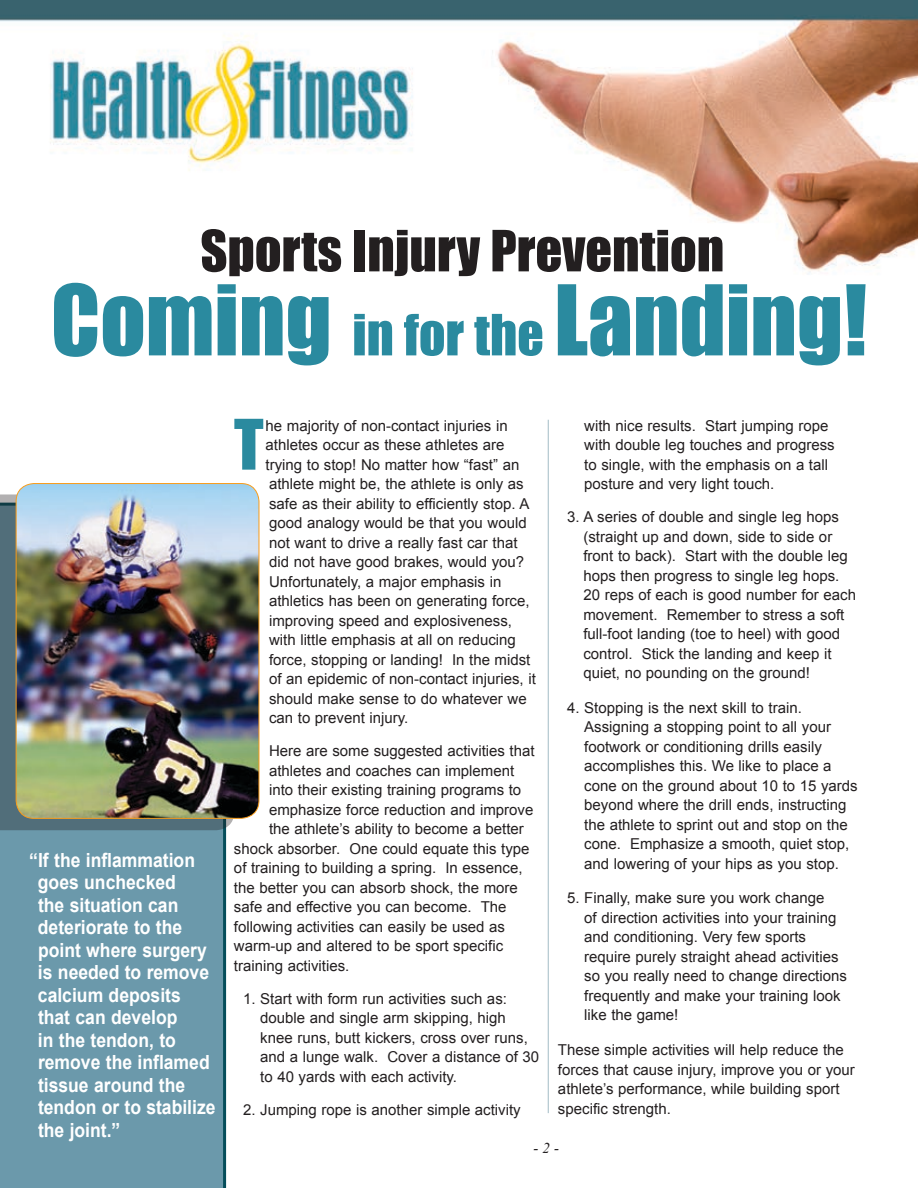
<style>
.page{position:relative;width:918px;height:1188px;background:#fff}
.page>*{position:absolute;margin:0;border:0;box-sizing:border-box;transform-origin:0 0}
.t1{font:90px "Impact";color:#2a8a9f}
.t2{font:64.35px "Impact";color:#2a8a9f}
.t3{font:52.5px "Impact";color:#231f20}
.t4{font:700 19.5px/22.5px "Arial";color:#fff;scale:.9 1}
.t5{font:15px/19.5px "Arial";color:#231f20}
.t6{font:italic 15px "Times New Roman";color:#231f20}
.s1{font-size:52.5px}
</style>
<div class="page">
<img style="left:0;top:0;width:918px;height:1188px">
<div style="left:0;top:830px;width:226px;height:358px;background:#6b99ab"></div>
<div style="left:470px;top:1142px;width:152px;height:36px;background:#fff"></div>
<svg style="left:0;top:494px;width:234px;height:336px;background:#56707a"></svg>
<img style="left:16px;top:484px;width:243px;height:334px">
<div style="left:16px;top:483px;width:243px;height:336px;border:1px solid #f99d1c;border-radius:18px"></div>
<hr style="left:548px;top:420px;width:1px;height:693px;background:#a2bbc5">
<h3 class="t3" style="left:200px;top:210px;width:525px">Sports Injury Prevention</h3>
<h1 class="t1" style="left:51px;top:250px;width:818px">Coming <span class="s1">in for the</span> Landing!</h1>
<h3 class="t4" style="left:38px;top:850px;width:199px;text-indent:-9px">“If the inflammation goes unchecked<br>the situation can deteriorate to the point where surgery is needed to remove calcium deposits that can develop<br>in the tendon, to remove the inflamed tissue around the tendon or to stabilize the joint.”</h3>
<h2 class="t2" style="left:234px;top:394px;width:31px">T</h2>
<p class="t5" style="left:266px;top:416px;width:272px">he majority of non-contact injuries in athletes occur as these athletes are trying to stop! No matter how “fast” an athlete might be, the athlete is only as safe as their ability to efficiently stop. A good analogy would be that you would not want to drive a really fast car that did not have good brakes, would you?<br>Unfortunately, a major emphasis in athletics has been on generating force, improving speed and explosiveness, with little emphasis at all on reducing force, stopping or landing! In the midst of an epidemic of non-contact injuries, it should make sense to do whatever we can to prevent injury.</p>
<p class="t5" style="left:269px;top:741px;width:267px">Here are some suggested activities that</p>
<p class="t5" style="left:269px;top:761px;width:247px">athletes and coaches can implement</p>
<p class="t5" style="left:269px;top:780px;width:254px">into their existing training programs to</p>
<p class="t5" style="left:269px;top:800px;width:266px">emphasize force reduction and improve</p>
<p class="t5" style="left:269px;top:819px;width:256px">the athlete’s ability to become a better</p>
<p class="t5" style="left:234px;top:839px;width:297px">shock absorber. One could equate this type</p>
<p class="t5" style="left:234px;top:858px;width:290px">of training to building a spring. In essence,</p>
<p class="t5" style="left:234px;top:878px;width:285px">the better you can absorb shock, the more</p>
<p class="t5" style="left:234px;top:897px;width:274px">safe and effective you can become. The</p>
<p class="t5" style="left:234px;top:917px;width:272px">following activities can easily be used as</p>
<p class="t5" style="left:234px;top:936px;width:271px">warm-up and altered to be sport specific</p>
<p class="t5" style="left:234px;top:956px;width:117px">training activities.</p>
<p class="t5" style="left:260px;top:989px;width:280px;text-indent:-17px">1. Start with form run activities such as: double and single arm skipping, high knee runs, butt kickers, cross over runs, and a lunge walk. Cover a distance of 30 to 40 yards with each activity.</p>
<p class="t5" style="left:243px;top:1100px;width:279px">2. Jumping rope is another simple activity</p>
<p class="t5" style="left:584px;top:416px;width:252px">with nice results. Start jumping rope with double leg touches and progress to single, with the emphasis on a tall posture and very light touch.</p>
<p class="t5" style="left:583px;top:507px;width:274px;text-indent:-16px">3. A series of double and single leg hops (straight up and down, side to side or front to back). Start with the double leg hops then progress to single leg hops.<br>20 reps of each is good number for each movement. Remember to stress a soft full-foot landing (toe to heel) with good control. Stick the landing and keep it quiet, no pounding on the ground!</p>
<p class="t5" style="left:584px;top:698px;width:275px;text-indent:-17px">4. Stopping is the next skill to train.<br>Assigning a stopping point to all your footwork or conditioning drills easily accomplishes this. We like to place a cone on the ground about 10 to 15 yards beyond where the drill ends, instructing the athlete to sprint out and stop on the cone. Emphasize a smooth, quiet stop, and lowering of your hips as you stop.</p>
<p class="t5" style="left:584px;top:889px;width:264px;text-indent:-17px">5. Finally, make sure you work change<br>of direction activities into your training and conditioning. Very few sports require purely straight ahead activities so you really need to change directions frequently and make your training look like the game!</p>
<p class="t5" style="left:558px;top:1040px;width:298px">These simple activities will help reduce the forces that cause injury, improve you or your athlete’s performance, while building sport specific strength.</p>
<p class="t6" style="left:533px;top:1138px;width:27px">- 2 -</p>
</div>
